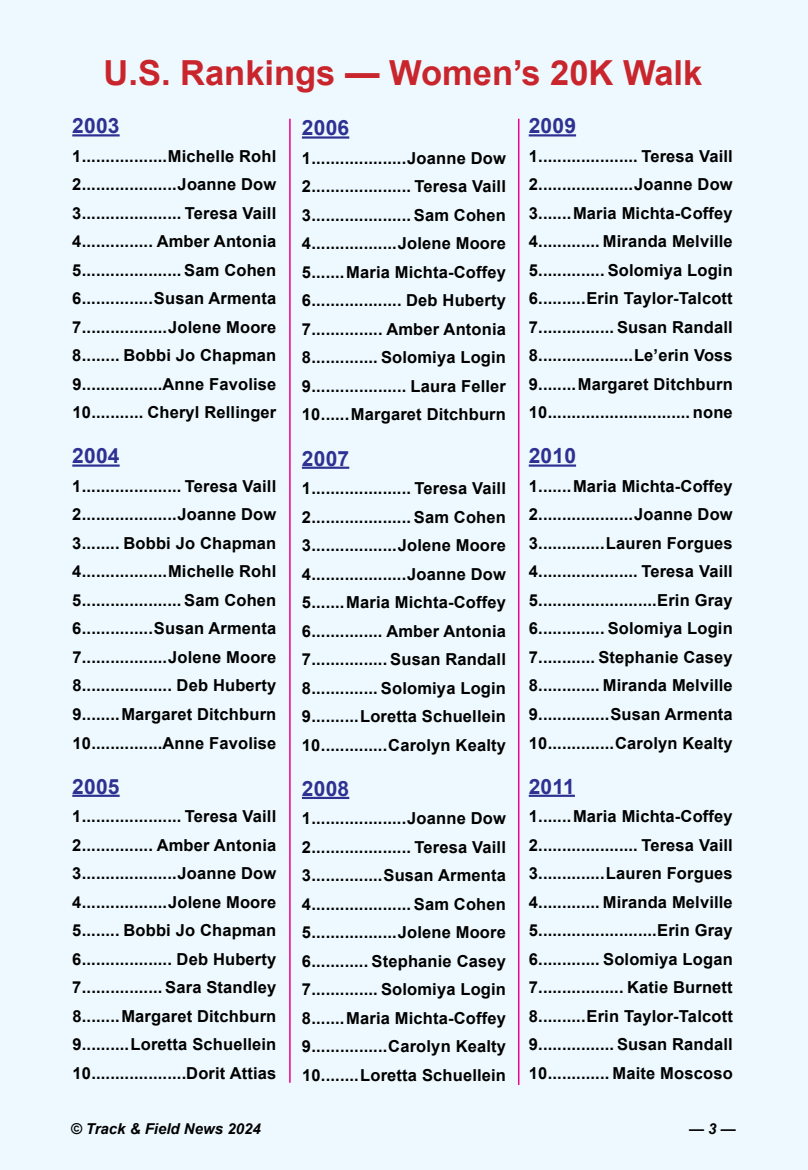
<style>
.page{position:relative;width:808px;height:1170px;background:#fff}
.page>*{position:absolute;margin:0;border:0;box-sizing:border-box;transform-origin:0 0}
.t1{font:700 34.5px "Arial";color:#c9252c}
.t2{font:700 21px "Arial";letter-spacing:.01em;color:#2e3192}
.t3{font:700 16.5px/28.5px "Arial";letter-spacing:.01em;color:#000;text-align:justify}
.t4{font:italic 700 15px "Arial";color:#000}
</style>
<div class="page">
<div style="left:0;top:0;width:808px;height:1169px;background:#edf9fe"></div>
<hr style="left:289px;top:119px;width:2px;height:963px;background:#ec008c">
<hr style="left:518px;top:119px;width:1px;height:965px;background:#ec008c">
<hr style="left:72px;top:134px;width:48px;height:2px;background:#2e3192">
<hr style="left:72px;top:464px;width:48px;height:2px;background:#2e3192">
<hr style="left:72px;top:794px;width:48px;height:2px;background:#2e3192">
<hr style="left:302px;top:136px;width:47px;height:3px;background:#2e3192">
<hr style="left:302px;top:466px;width:47px;height:3px;background:#2e3192">
<hr style="left:302px;top:796px;width:47px;height:3px;background:#2e3192">
<hr style="left:529px;top:134px;width:47px;height:2px;background:#2e3192">
<hr style="left:529px;top:464px;width:47px;height:2px;background:#2e3192">
<hr style="left:529px;top:794px;width:46px;height:2px;background:#2e3192">
<h1 class="t1" style="left:103px;top:50px;width:600px">U.S. Rankings — Women’s 20K Walk</h1>
<p class="t2" style="left:72px;top:112px;width:49px">2003</p>
<p class="t3" style="left:72px;top:142px;width:206px">1..................Michelle Rohl 2....................Joanne Dow 3..................... Teresa Vaill 4............... Amber Antonia 5..................... Sam Cohen 6...............Susan Armenta 7..................Jolene Moore 8........ Bobbi Jo Chapman 9.................Anne Favolise 10........... Cheryl Rellinger</p>
<p class="t2" style="left:72px;top:442px;width:49px">2004</p>
<p class="t3" style="left:72px;top:472px;width:206px">1..................... Teresa Vaill 2....................Joanne Dow 3........ Bobbi Jo Chapman 4..................Michelle Rohl 5..................... Sam Cohen 6...............Susan Armenta 7..................Jolene Moore 8................... Deb Huberty 9........Margaret Ditchburn 10...............Anne Favolise</p>
<p class="t2" style="left:72px;top:772px;width:49px">2005</p>
<p class="t3" style="left:72px;top:802px;width:206px">1..................... Teresa Vaill 2............... Amber Antonia 3....................Joanne Dow 4..................Jolene Moore 5........ Bobbi Jo Chapman 6................... Deb Huberty 7................. Sara Standley 8........Margaret Ditchburn 9..........Loretta Schuellein 10....................Dorit Attias</p>
<p class="t2" style="left:529px;top:112px;width:49px">2009</p>
<p class="t3" style="left:529px;top:142px;width:206px">1..................... Teresa Vaill 2....................Joanne Dow 3.......Maria Michta-Coffey 4............. Miranda Melville 5.............. Solomiya Login 6..........Erin Taylor-Talcott 7................ Susan Randall 8....................Le’erin Voss 9........Margaret Ditchburn 10.............................. none</p>
<p class="t2" style="left:529px;top:442px;width:49px">2010</p>
<p class="t3" style="left:529px;top:472px;width:206px">1.......Maria Michta-Coffey 2....................Joanne Dow 3..............Lauren Forgues 4..................... Teresa Vaill 5.........................Erin Gray 6.............. Solomiya Login 7............ Stephanie Casey 8............. Miranda Melville 9...............Susan Armenta 10..............Carolyn Kealty</p>
<p class="t2" style="left:529px;top:772px;width:48px">2011</p>
<p class="t3" style="left:529px;top:802px;width:206px">1.......Maria Michta-Coffey 2..................... Teresa Vaill 3..............Lauren Forgues 4............. Miranda Melville 5.........................Erin Gray 6............. Solomiya Logan 7.................. Katie Burnett 8..........Erin Taylor-Talcott 9................ Susan Randall 10............. Maite Moscoso</p>
<p class="t2" style="left:302px;top:114px;width:49px">2006</p>
<p class="t3" style="left:302px;top:144px;width:206px">1....................Joanne Dow 2..................... Teresa Vaill 3..................... Sam Cohen 4..................Jolene Moore 5.......Maria Michta-Coffey 6................... Deb Huberty 7............... Amber Antonia 8.............. Solomiya Login 9.................... Laura Feller 10......Margaret Ditchburn</p>
<p class="t2" style="left:302px;top:444px;width:49px">2007</p>
<p class="t3" style="left:302px;top:474px;width:206px">1..................... Teresa Vaill 2..................... Sam Cohen 3..................Jolene Moore 4....................Joanne Dow 5.......Maria Michta-Coffey 6............... Amber Antonia 7................ Susan Randall 8.............. Solomiya Login 9..........Loretta Schuellein 10..............Carolyn Kealty</p>
<p class="t2" style="left:302px;top:774px;width:49px">2008</p>
<p class="t3" style="left:302px;top:804px;width:206px">1....................Joanne Dow 2..................... Teresa Vaill 3...............Susan Armenta 4..................... Sam Cohen 5..................Jolene Moore 6............ Stephanie Casey 7.............. Solomiya Login 8.......Maria Michta-Coffey 9................Carolyn Kealty 10........Loretta Schuellein</p>
<p class="t4" style="left:71px;top:1119px;width:192px">© Track &amp; Field News 2024</p>
<p class="t4" style="left:689px;top:1119px;width:48px">— 3 —</p>
</div>
